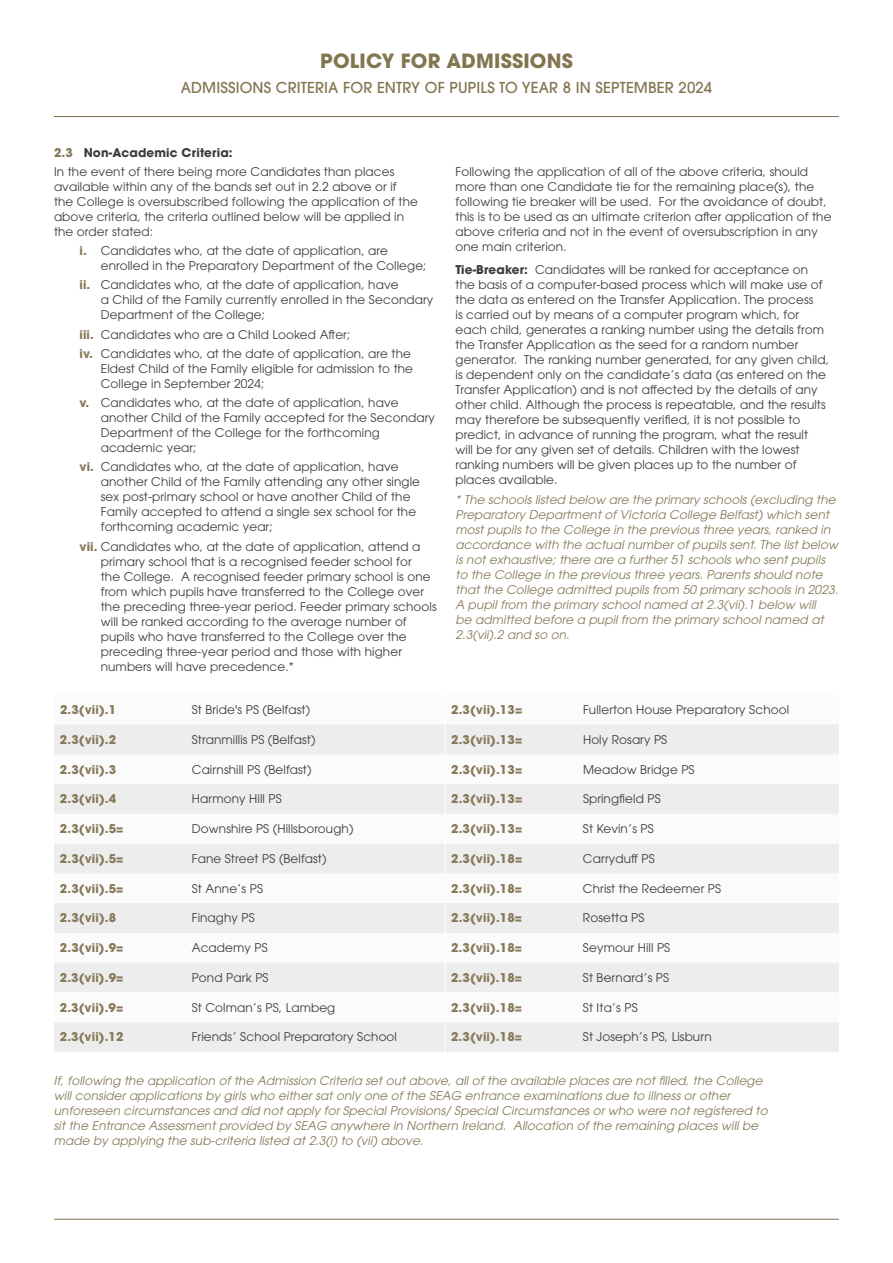
<style>
.page{position:relative;width:893px;height:1263px;background:#fff}
.page>*{position:absolute;margin:0;border:0;box-sizing:border-box;transform-origin:0 0}
.t1{font:700 19.5px "ITC Avant Garde Pro";letter-spacing:.01em;color:#837550}
.t2{font:500 15px "ITC Avant Garde Pro";letter-spacing:.01em;color:#837550}
.t3{font:12px/15px "ITC Avant Garde Pro";letter-spacing:.01em;color:#3c3c3b}
.t4{font:italic 12px/15px "ITC Avant Garde Pro";letter-spacing:.01em;color:#877958}
.t5{font:700 12px "ITC Avant Garde Pro";letter-spacing:.01em;color:#877958}
.s1{font-weight:700;color:#877958}
.s2{font-weight:700}
</style>
<div class="page">
<hr style="left:54px;top:1219px;width:785px;height:1px;background:#837550">
<hr style="left:54px;top:116px;width:785px;height:1px;background:#837550">
<svg style="left:54px;top:724px;width:785px;height:328px;fill:#ededed"></svg>
<hr style="left:445px;top:724px;width:1px;height:30px;background:#fff">
<hr style="left:445px;top:754px;width:1px;height:30px;background:#fff">
<hr style="left:445px;top:784px;width:1px;height:30px;background:#fff">
<svg style="left:445px;top:814px;width:1px;height:29px"></svg>
<hr style="left:445px;top:843px;width:1px;height:30px;background:#fff">
<hr style="left:445px;top:873px;width:1px;height:30px;background:#fff">
<hr style="left:445px;top:903px;width:1px;height:30px;background:#fff">
<svg style="left:445px;top:933px;width:1px;height:29px"></svg>
<hr style="left:445px;top:962px;width:1px;height:30px;background:#fff">
<hr style="left:445px;top:992px;width:1px;height:30px;background:#fff">
<hr style="left:445px;top:1022px;width:1px;height:30px;background:#fff">
<h1 class="t1" style="left:320px;top:48px;width:254px">POLICY FOR ADMISSIONS</h1>
<p class="t2" style="left:181px;top:78px;width:533px">ADMISSIONS CRITERIA FOR ENTRY OF PUPILS TO YEAR 8 IN SEPTEMBER 2024</p>
<p class="t3" style="left:54px;top:142px;width:342px;line-height:19.2px"><span class="s1">2.3</span> <span class="s2">Non-Academic Criteria:<br></span>In the event of there being more Candidates than places</p>
<p class="t3" style="left:54px;top:179px;width:365px">available within any of the bands set out in 2.2 above or if the College is oversubscribed following the application of the above criteria, the criteria outlined below will be applied in the order stated:</p>
<p class="t3" style="left:101px;top:243px;width:327px;text-indent:-21px"><span class="s1">i.</span> Candidates who, at the date of application, are enrolled in the Preparatory Department of the College;</p>
<p class="t3" style="left:101px;top:277px;width:334px;text-indent:-21px"><span class="s1">ii.</span> Candidates who, at the date of application, have<br>a Child of the Family currently enrolled in the Secondary<br>Department of the College;</p>
<p class="t3" style="left:80px;top:324px;width:333px;line-height:19.2px"><span class="s1">iii.</span> Candidates who are a Child Looked After;<br><span class="s1">iv.</span> Candidates who, at the date of application, are the</p>
<p class="t3" style="left:101px;top:361px;width:314px">Eldest Child of the Family eligible for admission to the<br>College in September 2024;</p>
<p class="t3" style="left:101px;top:395px;width:336px;text-indent:-21px"><span class="s1">v.</span> Candidates who, at the date of application, have another Child of the Family accepted for the Secondary Department of the College for the forthcoming academic year;</p>
<p class="t3" style="left:101px;top:459px;width:321px;text-indent:-21px"><span class="s1">vi.</span> Candidates who, at the date of application, have another Child of the Family attending any other single sex post-primary school or have another Child of the Family accepted to attend a single sex school for the forthcoming academic year;</p>
<p class="t3" style="left:101px;top:539px;width:337px;text-indent:-21px"><span class="s1">vii.</span> Candidates who, at the date of application, attend a primary school that is a recognised feeder school for<br>the College. A recognised feeder primary school is one from which pupils have transferred to the College over the preceding three-year period. Feeder primary schools will be ranked according to the average number of pupils who have transferred to the College over the preceding three-year period and those with higher numbers will have precedence.*</p>
<p class="t3" style="left:455px;top:164px;width:378px">Following the application of all of the above criteria, should more than one Candidate tie for the remaining place(s), the following tie breaker will be used. For the avoidance of doubt, this is to be used as an ultimate criterion after application of the above criteria and not in the event of oversubscription in any one main criterion.</p>
<p class="t3" style="left:455px;top:262px;width:375px"><span class="s2">Tie-Breaker:</span> Candidates will be ranked for acceptance on the basis of a computer-based process which will make use of the data as entered on the Transfer Application. The process<br>is carried out by means of a computer program which, for each child, generates a ranking number using the details from the Transfer Application as the seed for a random number generator. The ranking number generated, for any given child, is dependent only on the candidate’s data (as entered on the Transfer Application) and is not affected by the details of any other child. Although the process is repeatable, and the results may therefore be subsequently verified, it is not possible to predict, in advance of running the program, what the result<br>will be for any given set of details. Children with the lowest ranking numbers will be given places up to the number of places available.</p>
<p class="t4" style="left:455px;top:491px;width:384px">* The schools listed below are the primary schools (excluding the Preparatory Department of Victoria College Belfast) which sent most pupils to the College in the previous three years, ranked in accordance with the actual number of pupils sent. The list below is not exhaustive; there are a further 51 schools who sent pupils to the College in the previous three years. Parents should note that the College admitted pupils from 50 primary schools in 2023.<br>A pupil from the primary school named at 2.3(vii).1 below will<br>be admitted before a pupil from the primary school named at 2.3(vii).2 and so on.</p>
<p class="t5" style="left:60px;top:701px;width:58px">2.3(vii).1</p>
<p class="t3" style="left:192px;top:702px;width:120px">St Bride's PS (Belfast)</p>
<p class="t5" style="left:451px;top:701px;width:73px">2.3(vii).13=</p>
<p class="t3" style="left:583px;top:702px;width:208px">Fullerton House Preparatory School</p>
<p class="t5" style="left:60px;top:731px;width:58px">2.3(vii).2</p>
<p class="t3" style="left:192px;top:732px;width:125px">Stranmillis PS (Belfast)</p>
<p class="t5" style="left:451px;top:731px;width:73px">2.3(vii).13=</p>
<p class="t3" style="left:583px;top:732px;width:86px">Holy Rosary PS</p>
<p class="t5" style="left:60px;top:761px;width:58px">2.3(vii).3</p>
<p class="t3" style="left:192px;top:761px;width:121px">Cairnshill PS (Belfast)</p>
<p class="t5" style="left:451px;top:761px;width:73px">2.3(vii).13=</p>
<p class="t3" style="left:583px;top:761px;width:113px">Meadow Bridge PS</p>
<p class="t5" style="left:60px;top:791px;width:58px">2.3(vii).4</p>
<p class="t3" style="left:192px;top:791px;width:92px">Harmony Hill PS</p>
<p class="t5" style="left:451px;top:791px;width:73px">2.3(vii).13=</p>
<p class="t3" style="left:583px;top:791px;width:79px">Springfield PS</p>
<p class="t5" style="left:60px;top:821px;width:65px">2.3(vii).5=</p>
<p class="t3" style="left:192px;top:821px;width:163px">Downshire PS (Hillsborough)</p>
<p class="t5" style="left:451px;top:821px;width:73px">2.3(vii).13=</p>
<p class="t3" style="left:583px;top:821px;width:72px">St Kevin’s PS</p>
<p class="t5" style="left:60px;top:850px;width:65px">2.3(vii).5=</p>
<p class="t3" style="left:192px;top:851px;width:136px">Fane Street PS (Belfast)</p>
<p class="t5" style="left:451px;top:850px;width:73px">2.3(vii).18=</p>
<p class="t3" style="left:583px;top:851px;width:73px">Carryduff PS</p>
<p class="t5" style="left:60px;top:880px;width:65px">2.3(vii).5=</p>
<p class="t3" style="left:192px;top:880px;width:73px">St Anne’s PS</p>
<p class="t5" style="left:451px;top:880px;width:73px">2.3(vii).18=</p>
<p class="t3" style="left:583px;top:880px;width:140px">Christ the Redeemer PS</p>
<p class="t5" style="left:60px;top:910px;width:58px">2.3(vii).8</p>
<p class="t3" style="left:192px;top:910px;width:65px">Finaghy PS</p>
<p class="t5" style="left:451px;top:910px;width:73px">2.3(vii).18=</p>
<p class="t3" style="left:583px;top:910px;width:63px">Rosetta PS</p>
<p class="t5" style="left:60px;top:940px;width:65px">2.3(vii).9=</p>
<p class="t3" style="left:192px;top:940px;width:78px">Academy PS</p>
<p class="t5" style="left:451px;top:940px;width:73px">2.3(vii).18=</p>
<p class="t3" style="left:583px;top:940px;width:89px">Seymour Hill PS</p>
<p class="t5" style="left:60px;top:969px;width:65px">2.3(vii).9=</p>
<p class="t3" style="left:192px;top:970px;width:78px">Pond Park PS</p>
<p class="t5" style="left:451px;top:969px;width:73px">2.3(vii).18=</p>
<p class="t3" style="left:583px;top:970px;width:88px">St Bernard’s PS</p>
<p class="t5" style="left:60px;top:999px;width:65px">2.3(vii).9=</p>
<p class="t3" style="left:192px;top:999px;width:145px">St Colman’s PS, Lambeg</p>
<p class="t5" style="left:451px;top:999px;width:73px">2.3(vii).18=</p>
<p class="t3" style="left:583px;top:999px;width:56px">St Ita’s PS</p>
<p class="t5" style="left:60px;top:1029px;width:65px">2.3(vii).12</p>
<p class="t3" style="left:192px;top:1029px;width:207px">Friends’ School Preparatory School</p>
<p class="t5" style="left:451px;top:1029px;width:73px">2.3(vii).18=</p>
<p class="t3" style="left:583px;top:1029px;width:130px">St Joseph’s PS, Lisburn</p>
<p class="t4" style="left:54px;top:1073px;width:715px">If, following the application of the Admission Criteria set out above, all of the available places are not filled, the College will consider applications by girls who either sat only one of the SEAG entrance examinations due to illness or other unforeseen circumstances and did not apply for Special Provisions/ Special Circumstances or who were not registered to sit the Entrance Assessment provided by SEAG anywhere in Northern Ireland. Allocation of the remaining places will be made by applying the sub-criteria listed at 2.3(i) to (vii) above.</p>
</div>
